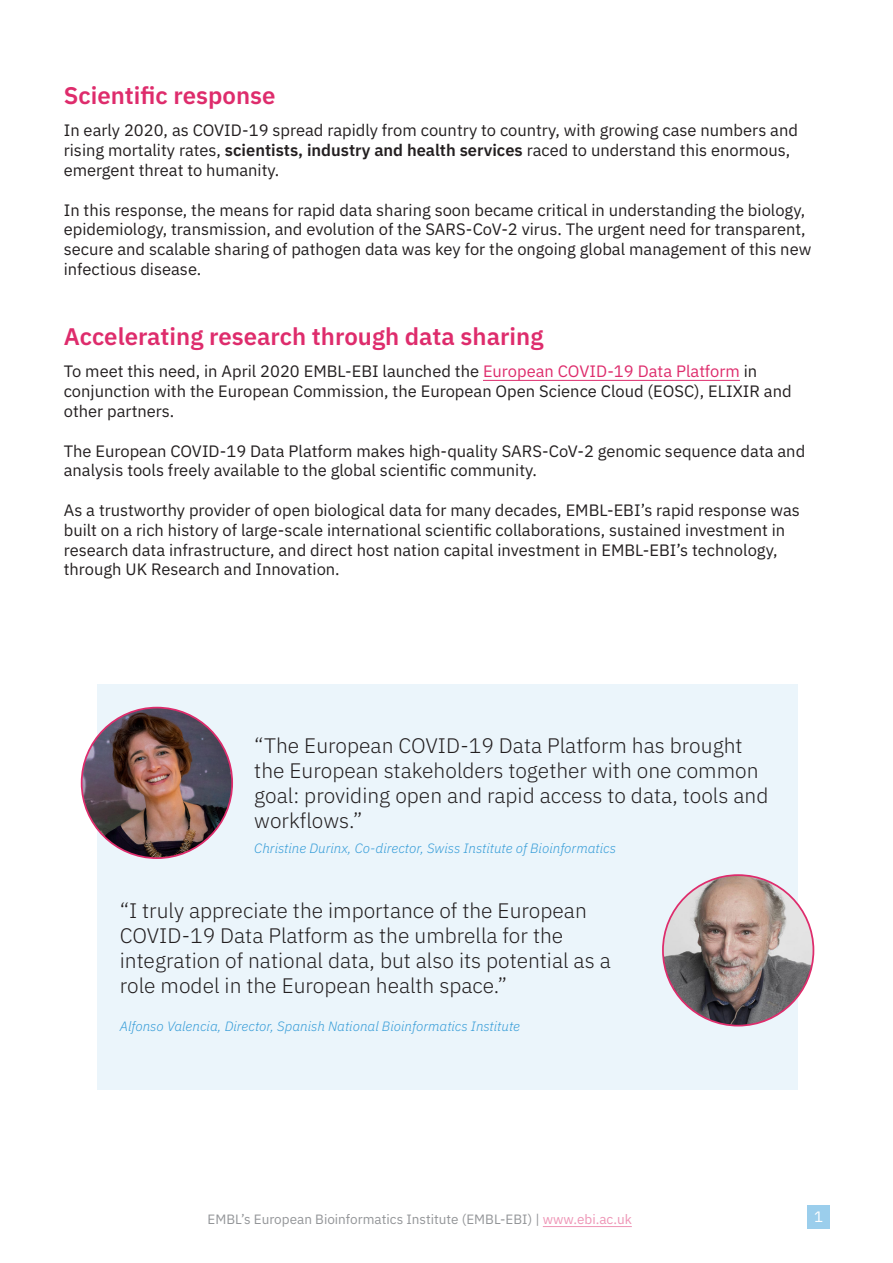
<style>
.page{position:relative;width:893px;height:1263px;background:#fff}
.page>*{position:absolute;margin:0;border:0;box-sizing:border-box;transform-origin:0 0}
.t1{font:600 24px "IBM Plex Sans";color:#de2c6c}
.Body{font:300 21px/25.2px "IBM Plex Sans";color:#231f20}
.Body-2{font:16.5px/19.8px "IBM Plex Sans";color:#231f20}
.t2{font:15px "IBM Plex Mono";color:#fff}
.t3{font:italic 300 13.5px "IBM Plex Sans";color:#379dd8}
.t4{font:13.5px "IBM Plex Sans";color:#939598}
.s1{font-weight:600}
.s2{color:#de2c6c}
.s3{color:#ee95b6}
</style>
<div class="page">
<div style="left:807px;top:1206px;width:23px;height:23px;background:#9bceec"></div>
<hr style="left:543px;top:1226px;width:89px;height:1px;background:#ee95b6">
<hr style="left:483px;top:380px;width:257px;height:1px;background:#de2c6c">
<div style="left:97px;top:684px;width:700px;height:405px;background:#ebf5fb"></div>
<img style="left:663px;top:875px;width:150px;height:150px;border-radius:75px">
<img style="left:82px;top:708px;width:150px;height:150px;border-radius:75px">
<h1 class="t1" style="left:64px;top:76px;width:213px">Scientific response</h1>
<p class="Body-2" style="left:64px;top:119px;width:736px">In early 2020, as COVID-19 spread rapidly from country to country, with growing case numbers and rising mortality rates, <span class="s1">scientists, industry and health services</span> raced to understand this enormous, emergent threat to humanity.</p>
<p class="Body-2" style="left:64px;top:198px;width:749px">In this response, the means for rapid data sharing soon became critical in understanding the biology, epidemiology, transmission, and evolution of the SARS-CoV-2 virus. The urgent need for transparent, secure and scalable sharing of pathogen data was key for the ongoing global management of this new infectious disease.</p>
<h1 class="t1" style="left:64px;top:317px;width:481px">Accelerating research through data sharing</h1>
<p class="Body-2" style="left:64px;top:360px;width:729px">To meet this need, in April 2020 EMBL-EBI launched the <span class="s2">European COVID-19 Data Platform</span> in conjunction with the European Commission, the European Open Science Cloud (EOSC), ELIXIR and other partners.</p>
<p class="Body-2" style="left:64px;top:439px;width:743px">The European COVID-19 Data Platform makes high-quality SARS-CoV-2 genomic sequence data and analysis tools freely available to the global scientific community.</p>
<p class="Body-2" style="left:64px;top:499px;width:738px">As a trustworthy provider of open biological data for many decades, EMBL-EBI’s rapid response was built on a rich history of large-scale international scientific collaborations, sustained investment in research data infrastructure, and direct host nation capital investment in EMBL-EBI’s technology, through UK Research and Innovation.</p>
<p class="Body" style="left:254px;top:731px;width:516px">“The European COVID-19 Data Platform has brought the European stakeholders together with one common goal: providing open and rapid access to data, tools and workflows.”</p>
<p class="t3" style="left:254px;top:838px;width:363px">Christine Durinx, Co-director, Swiss Institute of Bioinformatics</p>
<p class="Body" style="left:120px;top:896px;width:492px">“I truly appreciate the importance of the European COVID-19 Data Platform as the umbrella for the integration of national data, but also its potential as a role model in the European health space.”</p>
<h1 class="t3" style="left:120px;top:1016px;width:402px">Alfonso Valencia, Director, Spanish National Bioinformatics Institute</h1>
<p class="t4" style="left:208px;top:1208px;width:426px">EMBL’s European Bioinformatics Institute (EMBL-EBI) | <span class="s3">www.ebi.ac.uk</span></p>
<p class="t2" style="left:814px;top:1205px;width:10px">1</p>
</div>
